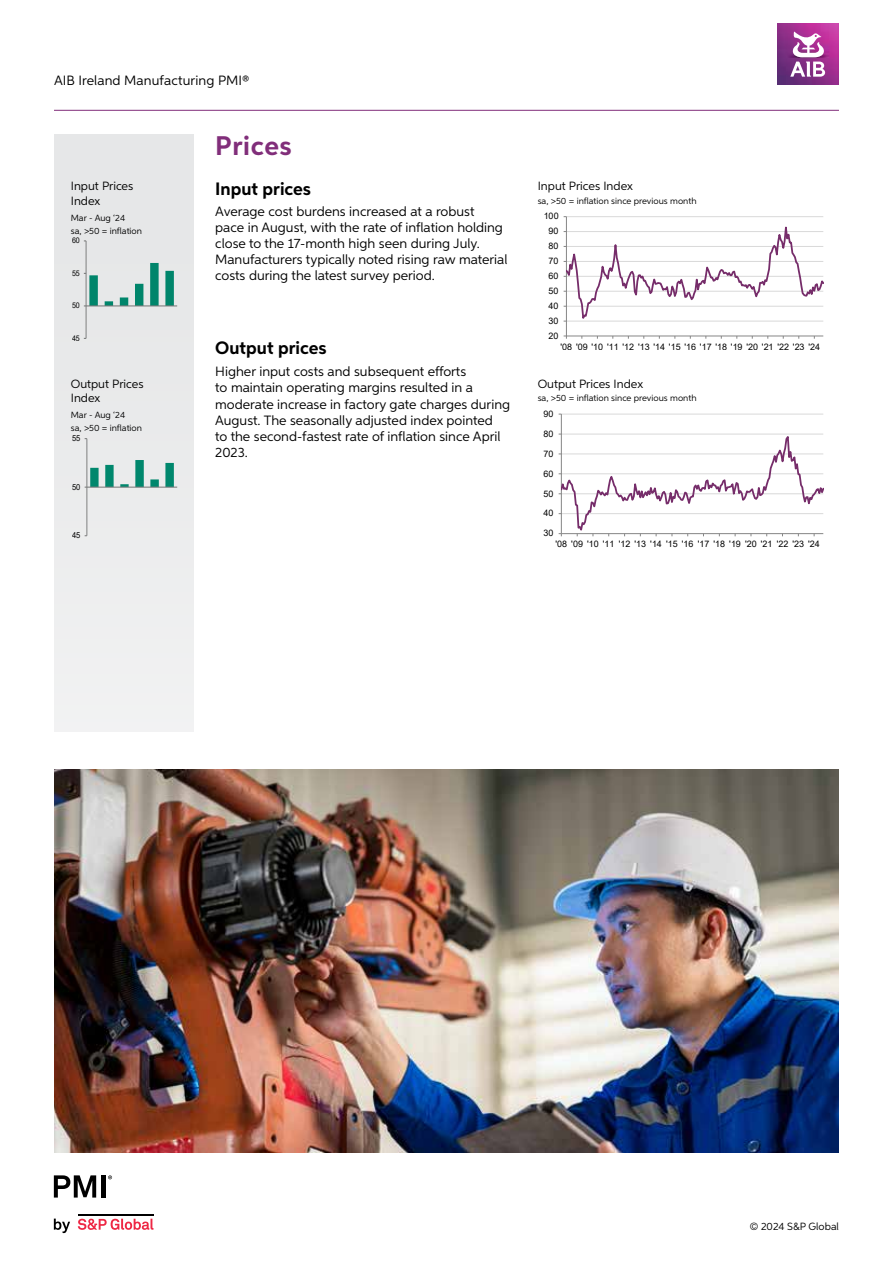
<style>
.page{position:relative;width:893px;height:1263px;background:#fff}
.page>*{position:absolute;margin:0;border:0;box-sizing:border-box;transform-origin:0 0}
.t1{font:700 27px "Aspira";letter-spacing:.025em;color:#812e7a}
.t2{font:700 18px "Aspira";color:#000}
.t3{font:13.5px/16.2px "Aspira";color:#000}
.t4{font:12px/14.4px "Aspira";color:#000}
.t5{font:10.5px "Aspira";color:#000}
.t6{font:9px "Arial";color:#000}
.t7{font:9px "Aspira";color:#000}
.t8{font:8.25px "Arial";color:#000;scale:.92 1}
.t9{font:7.8px "Arial";color:#000;scale:.91 1}
</style>
<div class="page">
<hr style="left:54px;top:110px;width:785px;height:1px;background:#812e7a">
<img style="left:778px;top:24px;width:61px;height:61px">
<svg style="left:790px;top:32px;width:35px;height:45px"></svg>
<svg style="left:54px;top:1218px;width:16px;height:15px"></svg>
<svg style="left:78px;top:1218px;width:75px;height:12px"></svg>
<hr style="left:78px;top:1213px;width:75px;height:2px;background:#000">
<svg style="left:54px;top:1175px;width:42px;height:22px"></svg>
<div style="left:101px;top:1175px;width:5px;height:22px;background:#000"></div>
<svg style="left:108px;top:1175px;width:4px;height:4px"></svg>
<div style="left:54px;top:134px;width:140px;height:597px;background:#e6e7e8"></div>
<hr style="left:566px;top:217px;width:1px;height:119px;background:#868686">
<hr style="left:566px;top:336px;width:257px;height:1px;background:#868686">
<svg style="left:564px;top:216px;width:260px;height:106px"></svg>
<hr style="left:86px;top:241px;width:1px;height:97px;background:#868686">
<svg style="left:84px;top:263px;width:90px;height:44px"></svg>
<hr style="left:86px;top:306px;width:91px;height:1px;background:#868686">
<hr style="left:561px;top:414px;width:262px;height:1px;background:#d9d9d9">
<hr style="left:561px;top:414px;width:1px;height:120px;background:#868686">
<svg style="left:559px;top:432px;width:265px;height:104px"></svg>
<hr style="left:87px;top:439px;width:1px;height:97px;background:#868686">
<svg style="left:85px;top:460px;width:89px;height:28px"></svg>
<hr style="left:87px;top:487px;width:90px;height:1px;background:#868686">
<img style="left:54px;top:770px;width:785px;height:382px">
<p class="t3" style="left:54px;top:72px;width:197px">AIB Ireland Manufacturing PMI®</p>
<h1 class="t1" style="left:215px;top:130px;width:78px">Prices</h1>
<p class="t4" style="left:71px;top:179px;width:64px">Input Prices<br>Index</p>
<p class="t7" style="left:71px;top:212px;width:56px">Mar - Aug ‘24</p>
<p class="t7" style="left:71px;top:225px;width:73px">sa, &gt;50 = inflation</p>
<p class="t9" style="left:72px;top:235px;width:10px">60</p>
<p class="t9" style="left:72px;top:268px;width:10px">55</p>
<h2 class="t2" style="left:215px;top:178px;width:97px">Input prices</h2>
<p class="t3" style="left:215px;top:203px;width:294px">Average cost burdens increased at a robust<br>pace in August, with the rate of inflation holding close to the 17-month high seen during July.<br>Manufacturers typically noted rising raw material costs during the latest survey period.</p>
<p class="t4" style="left:538px;top:179px;width:97px">Input Prices Index</p>
<p class="t7" style="left:538px;top:195px;width:160px">sa, &gt;50 = inflation since previous month</p>
<p class="t6" style="left:544px;top:210px;width:17px">100</p>
<p class="t6" style="left:549px;top:225px;width:11px">90</p>
<p class="t6" style="left:549px;top:240px;width:11px">80</p>
<p class="t6" style="left:549px;top:255px;width:11px">70</p>
<p class="t6" style="left:549px;top:270px;width:11px">60</p>
<p class="t6" style="left:549px;top:285px;width:11px">50</p>
<p class="t9" style="left:72px;top:300px;width:10px">50</p>
<p class="t6" style="left:549px;top:300px;width:11px">40</p>
<p class="t6" style="left:549px;top:314px;width:11px">30</p>
<p class="t9" style="left:72px;top:333px;width:10px">45</p>
<p class="t4" style="left:71px;top:376px;width:74px">Output Prices<br>Index</p>
<p class="t7" style="left:71px;top:410px;width:56px">Mar - Aug ‘24</p>
<p class="t7" style="left:71px;top:422px;width:73px">sa, &gt;50 = inflation</p>
<p class="t8" style="left:72px;top:433px;width:11px">55</p>
<h2 class="t2" style="left:215px;top:336px;width:113px">Output prices</h2>
<p class="t3" style="left:215px;top:363px;width:296px">Higher input costs and subsequent efforts<br>to maintain operating margins resulted in a moderate increase in factory gate charges during August. The seasonally adjusted index pointed<br>to the second-fastest rate of inflation since April 2023.</p>
<p class="t6" style="left:549px;top:329px;width:11px">20</p>
<p class="t6" style="left:560px;top:340px;width:261px">'08 '09 '10 '11 '12 '13 '14 '15 '16 '17 '18 '19 '20 '21 '22 '23 '24</p>
<p class="t4" style="left:538px;top:376px;width:107px">Output Prices Index</p>
<p class="t7" style="left:538px;top:393px;width:160px">sa, &gt;50 = inflation since previous month</p>
<p class="t6" style="left:544px;top:408px;width:11px">90</p>
<p class="t6" style="left:544px;top:427px;width:11px">80</p>
<p class="t6" style="left:544px;top:447px;width:11px">70</p>
<p class="t6" style="left:544px;top:467px;width:11px">60</p>
<p class="t8" style="left:72px;top:481px;width:11px">50</p>
<p class="t6" style="left:544px;top:487px;width:11px">50</p>
<p class="t6" style="left:544px;top:507px;width:11px">40</p>
<p class="t8" style="left:72px;top:530px;width:11px">45</p>
<p class="t6" style="left:544px;top:527px;width:11px">30</p>
<p class="t6" style="left:555px;top:538px;width:266px">'08 '09 '10 '11 '12 '13 '14 '15 '16 '17 '18 '19 '20 '21 '22 '23 '24</p>
<p class="t5" style="left:750px;top:1220px;width:91px">© 2024 S&amp;P Global</p>
</div>
